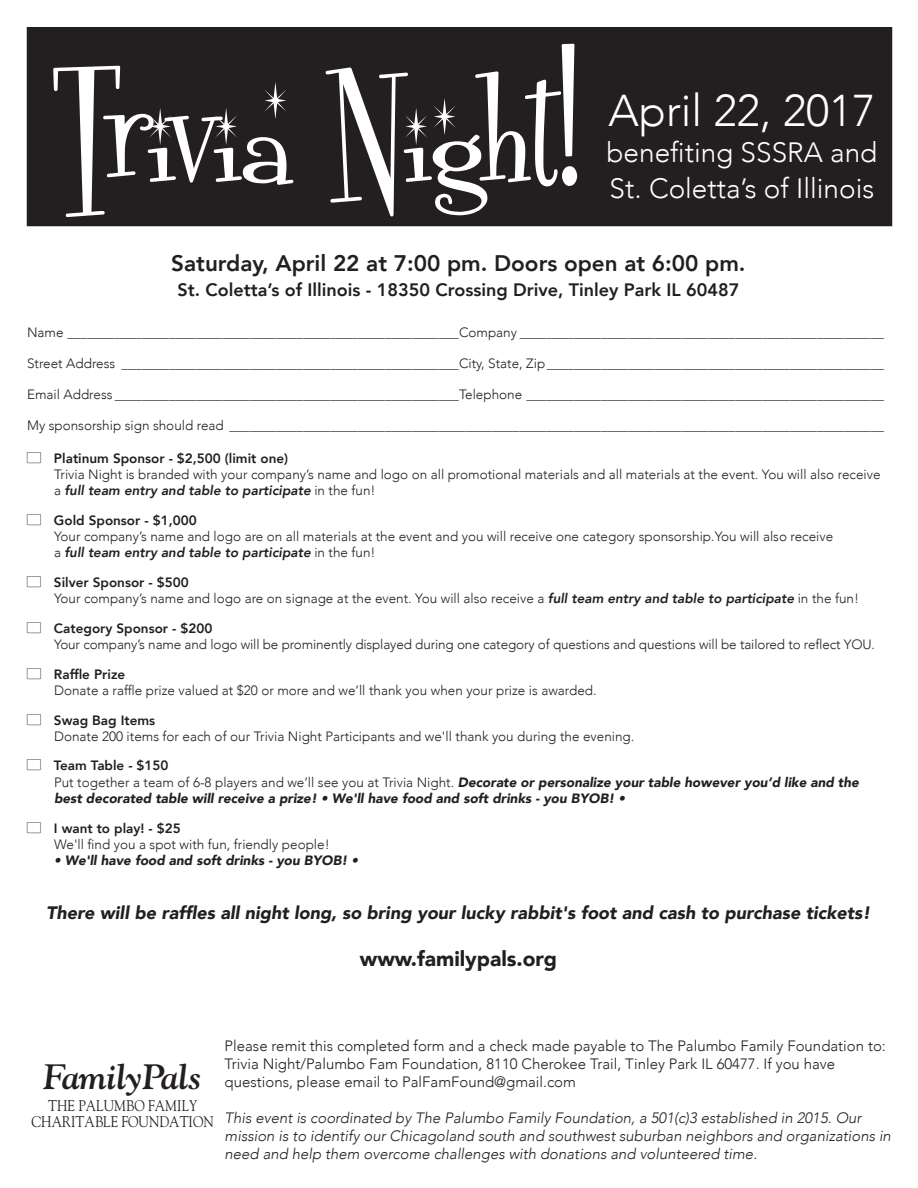
<style>
.page{position:relative;width:918px;height:1188px;background:#fff}
.page>*{position:absolute;margin:0;border:0;box-sizing:border-box;transform-origin:0 0}
.t1{font:160.5px "Fontdinerdotcom Sparkly";color:#fff}
.t2{font:300 44.4px "Avenir";color:#fff}
.t3{font:italic 700 35.1px "Goudy";color:#231f20}
.t4{font:300 27.9px "Avenir";color:#fff}
.t5{font:800 22.5px "Avenir";color:#231f20}
.t6{font:900 21px "Avenir";color:#231f20}
.t7{font:italic 900 18px "Avenir";color:#231f20}
.t8{font:800 18px "Avenir";color:#231f20}
.t9{font:15.45px/16.4px "Goudy";color:#231f20;text-align:center;scale:.87 1}
.t10{font:italic 300 15px/18px "Avenir";color:#231f20}
.t11{font:300 15px/18px "Avenir";color:#231f20}
.t12{font:300 13.5px "Avenir";color:#231f20}
.t13{font:800 13.5px "Avenir";color:#231f20}
.t14{font:italic 900 13.5px "Avenir";color:#231f20}
.t15{font:italic 800 13.5px "Avenir";color:#231f20}
.s1{font-weight:300;font-style:normal}
.s2{font-weight:800;font-style:italic}
.s3{font-weight:900;font-style:italic}
</style>
<div class="page">
<div style="left:27px;top:28px;width:864px;height:198px;background:#231f20"></div>
<div style="left:27px;top:27px;width:865px;height:199px;border:2px solid #231f20"></div>
<p class="t1" style="left:55px;top:26px;width:527px">Trivia Night!</p>
<p class="t2" style="left:608px;top:84px;width:269px">April 22, 2017</p>
<p class="t4" style="left:607px;top:136px;width:272px">benefiting SSSRA and</p>
<p class="t4" style="left:610px;top:172px;width:266px">St. Coletta’s of Illinois</p>
<p class="t5" style="left:171px;top:243px;width:576px">Saturday, April 22 at 7:00 pm. Doors open at 6:00 pm.</p>
<p class="t8" style="left:178px;top:273px;width:563px">St. Coletta’s of Illinois - 18350 Crossing Drive, Tinley Park IL 60487</p>
<p class="t12" style="left:27px;top:324px;width:859px">Name __________________________________________________________Company ______________________________________________________</p>
<p class="t12" style="left:27px;top:355px;width:859px">Street Address __________________________________________________City, State, Zip__________________________________________________</p>
<p class="t12" style="left:27px;top:386px;width:859px">Email Address ___________________________________________________Telephone _____________________________________________________</p>
<p class="t12" style="left:27px;top:418px;width:859px">My sponsorship sign should read _________________________________________________________________________________________________</p>
<p class="t13" style="left:54px;top:446px;width:236px">Platinum Sponsor - $2,500 (limit one)</p>
<p class="t12" style="left:54px;top:466px;width:828px">Trivia Night is branded with your company’s name and logo on all promotional materials and all materials at the event. You will also receive</p>
<p class="t15" style="left:54px;top:482px;width:323px"><span class="s1">a</span> full team entry and table to participate <span class="s1">in the fun!</span></p>
<p class="t13" style="left:54px;top:508px;width:144px">Gold Sponsor - $1,000</p>
<p class="t12" style="left:54px;top:528px;width:781px">Your company’s name and logo are on all materials at the event and you will receive one category sponsorship.You will also receive</p>
<p class="t15" style="left:54px;top:544px;width:323px"><span class="s1">a</span> full team entry and table to participate <span class="s1">in the fun!</span></p>
<p class="t13" style="left:54px;top:570px;width:136px">Silver Sponsor - $500</p>
<p class="t12" style="left:54px;top:590px;width:807px">Your company’s name and logo are on signage at the event. You will also receive a <span class="s2">full team entry and table to participate</span> in the fun!</p>
<p class="t13" style="left:54px;top:616px;width:160px">Category Sponsor - $200</p>
<p class="t12" style="left:54px;top:636px;width:823px">Your company’s name and logo will be prominently displayed during one category of questions and questions will be tailored to reflect YOU.</p>
<p class="t13" style="left:54px;top:662px;width:73px">Raffle Prize</p>
<p class="t12" style="left:54px;top:682px;width:544px">Donate a raffle prize valued at $20 or more and we’ll thank you when your prize is awarded.</p>
<p class="t13" style="left:54px;top:708px;width:103px">Swag Bag Items</p>
<p class="t12" style="left:54px;top:728px;width:582px">Donate 200 items for each of our Trivia Night Participants and we'll thank you during the evening.</p>
<p class="t13" style="left:54px;top:753px;width:116px">Team Table - $150</p>
<p class="t12" style="left:54px;top:774px;width:806px">Put together a team of 6-8 players and we’ll see you at Trivia Night. <span class="s3">Decorate or personalize your table however you’d like and the</span></p>
<p class="t14" style="left:54px;top:787px;width:573px">best decorated table will receive a prize! • We'll have food and soft drinks - you BYOB! •</p>
<p class="t13" style="left:54px;top:816px;width:128px">I want to play! - $25</p>
<p class="t12" style="left:54px;top:836px;width:277px">We'll find you a spot with fun, friendly people!</p>
<p class="t14" style="left:54px;top:849px;width:306px">• We'll have food and soft drinks - you BYOB! •</p>
<p class="t7" style="left:46px;top:898px;width:826px">There will be raffles all night long, so bring your lucky rabbit's foot and cash to purchase tickets!</p>
<p class="t6" style="left:360px;top:940px;width:199px">www.familypals.org</p>
<p class="t3" style="left:43px;top:1056px;width:160px">FamilyPals</p>
<p class="t9" style="left:32px;top:1097px;width:211px">THE PALUMBO FAMILY<br>CHARITABLE FOUNDATION</p>
<p class="t11" style="left:225px;top:1037px;width:663px">Please remit this completed form and a check made payable to The Palumbo Family Foundation to:</p>
<p class="t11" style="left:225px;top:1055px;width:612px">Trivia Night/Palumbo Fam Foundation, 8110 Cherokee Trail, Tinley Park IL 60477. If you have questions, please email to PalFamFound@gmail.com</p>
<p class="t10" style="left:225px;top:1109px;width:668px">This event is coordinated by The Palumbo Family Foundation, a 501(c)3 established in 2015. Our mission is to identify our Chicagoland south and southwest suburban neighbors and organizations in need and help them overcome challenges with donations and volunteered time.</p>
</div>
